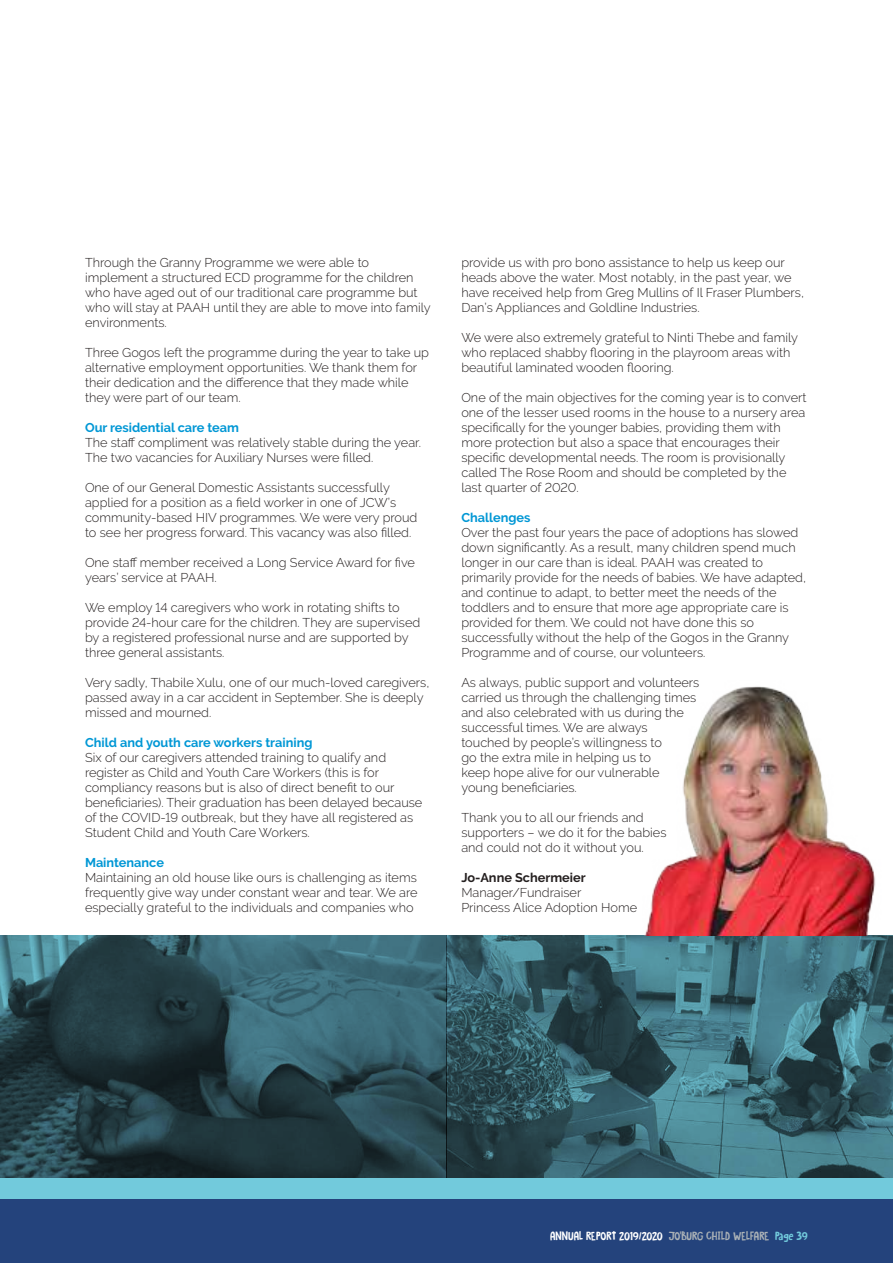
<style>
.page{position:relative;width:893px;height:1263px;background:#fff}
.page>*{position:absolute;margin:0;border:0;box-sizing:border-box;transform-origin:0 0}
.t1{font:300 12.75px/15px "Raleway";color:#241f1f}
.t2{font:700 12.75px "Raleway";color:#0097d5}
.t3{font:700 12.75px "Raleway";color:#241f1f}
.t4{font:10.5px "DK Hobgoblin";letter-spacing:-.01em;color:#fff}
.s1{color:#aab1b6}
.s2{color:#72cadc}
</style>
<div class="page">
<div style="left:0;top:1199px;width:893px;height:64px;background:#24437c"></div>
<div style="left:0;top:935px;width:893px;height:264px;background:#72cadc"></div>
<img style="left:0;top:935px;width:893px;height:243px">
<img style="left:645px;top:686px;width:231px;height:249px">
<p class="t1" style="left:85px;top:255px;width:347px">Through the Granny Programme we were able to implement a structured ECD programme for the children who have aged out of our traditional care programme but who will stay at PAAH until they are able to move into family environments.</p>
<p class="t1" style="left:85px;top:345px;width:345px">Three Gogos left the programme during the year to take up alternative employment opportunities. We thank them for their dedication and the difference that they made while they were part of our team.</p>
<p class="t2" style="left:85px;top:420px;width:156px">Our residential care team</p>
<p class="t1" style="left:85px;top:435px;width:338px">The staff compliment was relatively stable during the year.<br>The two vacancies for Auxiliary Nurses were filled.</p>
<p class="t1" style="left:85px;top:480px;width:334px">One of our General Domestic Assistants successfully applied for a position as a field worker in one of JCW’s community-based HIV programmes. We were very proud to see her progress forward. This vacancy was also filled.</p>
<p class="t1" style="left:85px;top:555px;width:331px">One staff member received a Long Service Award for five years’ service at PAAH.</p>
<p class="t1" style="left:85px;top:600px;width:337px">We employ 14 caregivers who work in rotating shifts to provide 24-hour care for the children. They are supervised by a registered professional nurse and are supported by three general assistants.</p>
<p class="t1" style="left:85px;top:675px;width:346px">Very sadly, Thabile Xulu, one of our much-loved caregivers, passed away in a car accident in September. She is deeply missed and mourned.</p>
<p class="t2" style="left:85px;top:735px;width:229px">Child and youth care workers training</p>
<p class="t1" style="left:85px;top:750px;width:339px">Six of our caregivers attended training to qualify and register as Child and Youth Care Workers (this is for compliancy reasons but is also of direct benefit to our beneficiaries). Their graduation has been delayed because of the COVID-19 outbreak, but they have all registered as Student Child and Youth Care Workers.</p>
<p class="t2" style="left:85px;top:855px;width:81px">Maintenance</p>
<p class="t1" style="left:85px;top:870px;width:334px;text-align:justify">Maintaining an old house like ours is challenging as items frequently give way under constant wear and tear. We are especially grateful to the individuals and companies who</p>
<p class="t1" style="left:461px;top:255px;width:344px">provide us with pro bono assistance to help us keep our heads above the water. Most notably, in the past year, we have received help from Greg Mullins of Il Fraser Plumbers, Dan’s Appliances and Goldline Industries.</p>
<p class="t1" style="left:461px;top:330px;width:338px">We were also extremely grateful to Ninti Thebe and family who replaced shabby flooring in the playroom areas with beautiful laminated wooden flooring.</p>
<p class="t1" style="left:461px;top:390px;width:347px">One of the main objectives for the coming year is to convert one of the lesser used rooms in the house to a nursery area specifically for the younger babies, providing them with more protection but also a space that encourages their specific developmental needs. The room is provisionally called The Rose Room and should be completed by the last quarter of 2020.</p>
<p class="t2" style="left:461px;top:510px;width:71px">Challenges</p>
<p class="t1" style="left:461px;top:525px;width:346px">Over the past four years the pace of adoptions has slowed down significantly. As a result, many children spend much longer in our care than is ideal. PAAH was created to primarily provide for the needs of babies. We have adapted, and continue to adapt, to better meet the needs of the toddlers and to ensure that more age appropriate care is provided for them. We could not have done this so successfully without the help of the Gogos in the Granny Programme and of course, our volunteers.</p>
<p class="t1" style="left:461px;top:675px;width:239px">As always, public support and volunteers carried us through the challenging times and also celebrated with us during the successful times. We are always<br>touched by people’s willingness to<br>go the extra mile in helping us to<br>keep hope alive for our vulnerable young beneficiaries.</p>
<p class="t1" style="left:461px;top:810px;width:207px">Thank you to all our friends and supporters – we do it for the babies and could not do it without you.</p>
<p class="t3" style="left:461px;top:870px;width:126px">Jo-Anne Schermeier</p>
<p class="t1" style="left:461px;top:885px;width:177px">Manager/Fundraiser<br>Princess Alice Adoption Home</p>
<p class="t4" style="left:550px;top:1228px;width:259px">ANNUAL REPORT 2019/2020 <span class="s1">JO’BURG CHILD WELFARE</span> <span class="s2">Page 39</span></p>
</div>
